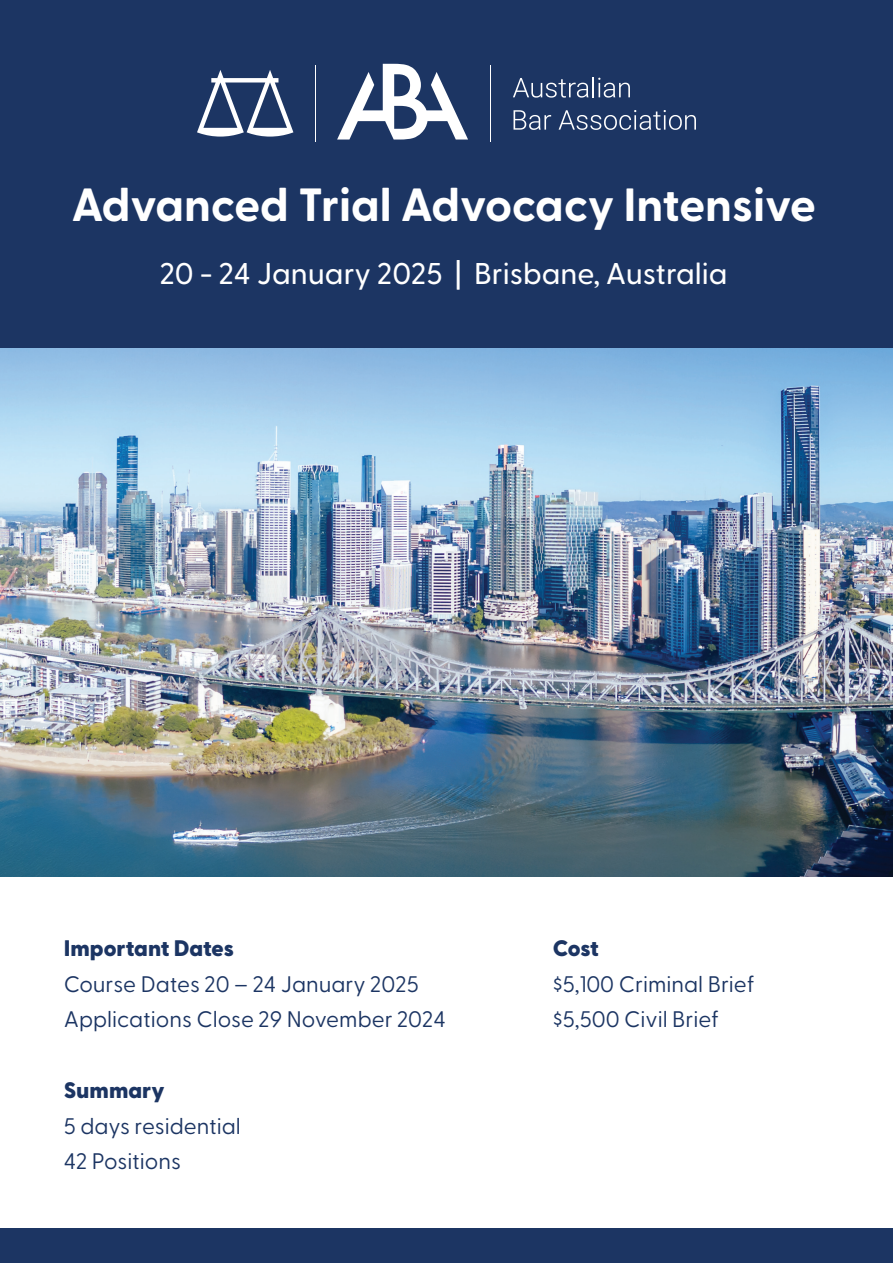
<style>
.page{position:relative;width:893px;height:1263px;background:#fff}
.page>*{position:absolute;margin:0;border:0;box-sizing:border-box;transform-origin:0 0}
.t1{font:700 46.5px "Greycliff CF";color:#fff}
.t2{font:500 30px "Greycliff CF";color:#fff}
.t3{font:22.5px/35.5px "Greycliff CF";color:#1c3563}
.t4{font:800 22.5px "Greycliff CF";color:#1c3563}
</style>
<div class="page">
<div style="left:0;top:0;width:893px;height:691px;background:#1c3563"></div>
<img style="left:0;top:349px;width:893px;height:527px">
<svg style="left:513px;top:78px;width:75px;height:20px"></svg>
<hr style="left:592px;top:77px;width:2px;height:20px;background:#fff">
<svg style="left:598px;top:78px;width:32px;height:20px"></svg>
<svg style="left:513px;top:110px;width:38px;height:20px"></svg>
<svg style="left:559px;top:110px;width:137px;height:20px"></svg>
<svg style="left:197px;top:70px;width:96px;height:67px"></svg>
<hr style="left:315px;top:65px;width:1px;height:76px;background:#fff">
<hr style="left:490px;top:65px;width:1px;height:76px;background:#fff">
<svg style="left:337px;top:64px;width:131px;height:76px"></svg>
<div style="left:0;top:1229px;width:893px;height:34px;background:#1c3563"></div>
<h1 class="t1" style="left:71px;top:169px;width:746px">Advanced Trial Advocacy Intensive</h1>
<h2 class="t2" style="left:160px;top:251px;width:569px">20 - 24 January 2025 | Brisbane, Australia</h2>
<p class="t4" style="left:64px;top:931px;width:172px">Important Dates</p>
<p class="t3" style="left:64px;top:964px;width:383px">Course Dates 20 – 24 January 2025<br>Applications Close 29 November 2024</p>
<p class="t4" style="left:64px;top:1073px;width:102px">Summary</p>
<p class="t3" style="left:64px;top:1106px;width:179px">5 days residential<br>42 Positions</p>
<p class="t4" style="left:553px;top:931px;width:47px">Cost</p>
<p class="t3" style="left:553px;top:964px;width:203px">$5,100 Criminal Brief $5,500 Civil Brief</p>
</div>
